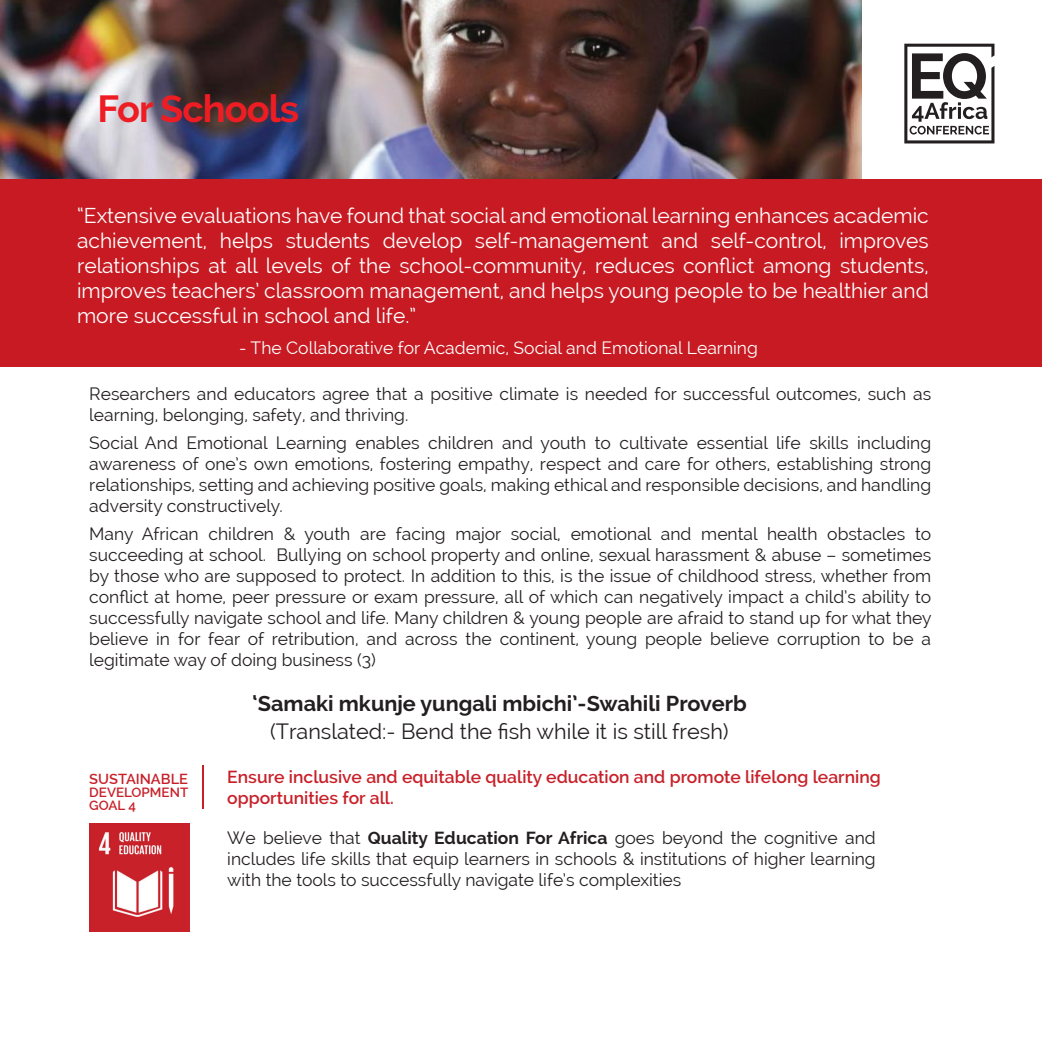
<style>
.page{position:relative;width:1042px;height:1042px;background:#fff}
.page>*{position:absolute;margin:0;border:0;box-sizing:border-box;transform-origin:0 0}
.t1{font:700 37.98px "Raleway";letter-spacing:-.025em;color:#ee1d23}
.t2{font:21.7px "Raleway";color:#231f20}
.t3{font:700 21.7px "Raleway";color:#231f20}
.t4{font:21px/25.2px "Raleway";color:#fff;text-align:justify}
.t5{font:17.5px/21px "Raleway";color:#231f20;text-align:justify}
.t6{font:600 17.5px/21px "Raleway";color:#c82029}
.t7{font:17.5px "Raleway";color:#fff}
.t8{font:600 14.53px "Raleway";color:#c82029}
.t9{font:600 13.47px/13.5px "Raleway";color:#c82029}
.s1{font-weight:700}
</style>
<div class="page">
<hr style="left:203px;top:765px;width:1px;height:44px;background:#c82029">
<img style="left:0;top:0;width:861px;height:179px">
<div style="left:0;top:179px;width:1042px;height:188px;background:#c71a22"></div>
<svg style="left:904px;top:44px;width:90px;height:99px"></svg>
<img style="left:89px;top:824px;width:100px;height:107px">
<h1 class="t1" style="left:97px;top:87px;width:203px">For Schools</h1>
<p class="t4" style="left:77px;top:203px;width:853px">“Extensive evaluations have found that social and emotional learning enhances academic achievement, helps students develop self-management and self-control, improves relationships at all levels of the school-community, reduces conflict among students, improves teachers’ classroom management, and helps young people to be healthier and more successful in school and life.”</p>
<p class="t7" style="left:239px;top:338px;width:520px">- The Collaborative for Academic, Social and Emotional Learning</p>
<p class="t5" style="left:89px;top:384px;width:843px">Researchers and educators agree that a positive climate is needed for successful outcomes, such as learning, belonging, safety, and thriving.</p>
<p class="t5" style="left:89px;top:433px;width:843px">Social And Emotional Learning enables children and youth to cultivate essential life skills including awareness of one’s own emotions, fostering empathy, respect and care for others, establishing strong relationships, setting and achieving positive goals, making ethical and responsible decisions, and handling adversity constructively.</p>
<p class="t5" style="left:89px;top:524px;width:844px">Many African children &amp; youth are facing major social, emotional and mental health obstacles to succeeding at school. Bullying on school property and online, sexual harassment &amp; abuse – sometimes by those who are supposed to protect. In addition to this, is the issue of childhood stress, whether from conflict at home, peer pressure or exam pressure, all of which can negatively impact a child’s ability to successfully navigate school and life. Many children &amp; young people are afraid to stand up for what they believe in for fear of retribution, and across the continent, young people believe corruption to be a legitimate way of doing business (3)</p>
<p class="t8" style="left:89px;top:770px;width:100px">SUSTAINABLE</p>
<p class="t9" style="left:89px;top:785px;width:101px">DEVELOPMENT<br>GOAL 4</p>
<p class="t3" style="left:253px;top:691px;width:496px">‘Samaki mkunje yungali mbichi’-Swahili Proverb</p>
<p class="t2" style="left:270px;top:718px;width:460px">(Translated:- Bend the fish while it is still fresh)</p>
<p class="t6" style="left:227px;top:766px;width:655px">Ensure inclusive and equitable quality education and promote lifelong learning opportunities for all.</p>
<p class="t5" style="left:227px;top:827px;width:650px">We believe that <span class="s1">Quality Education For Africa</span> goes beyond the cognitive and includes life skills that equip learners in schools &amp; institutions of higher learning with the tools to successfully navigate life’s complexities</p>
</div>
